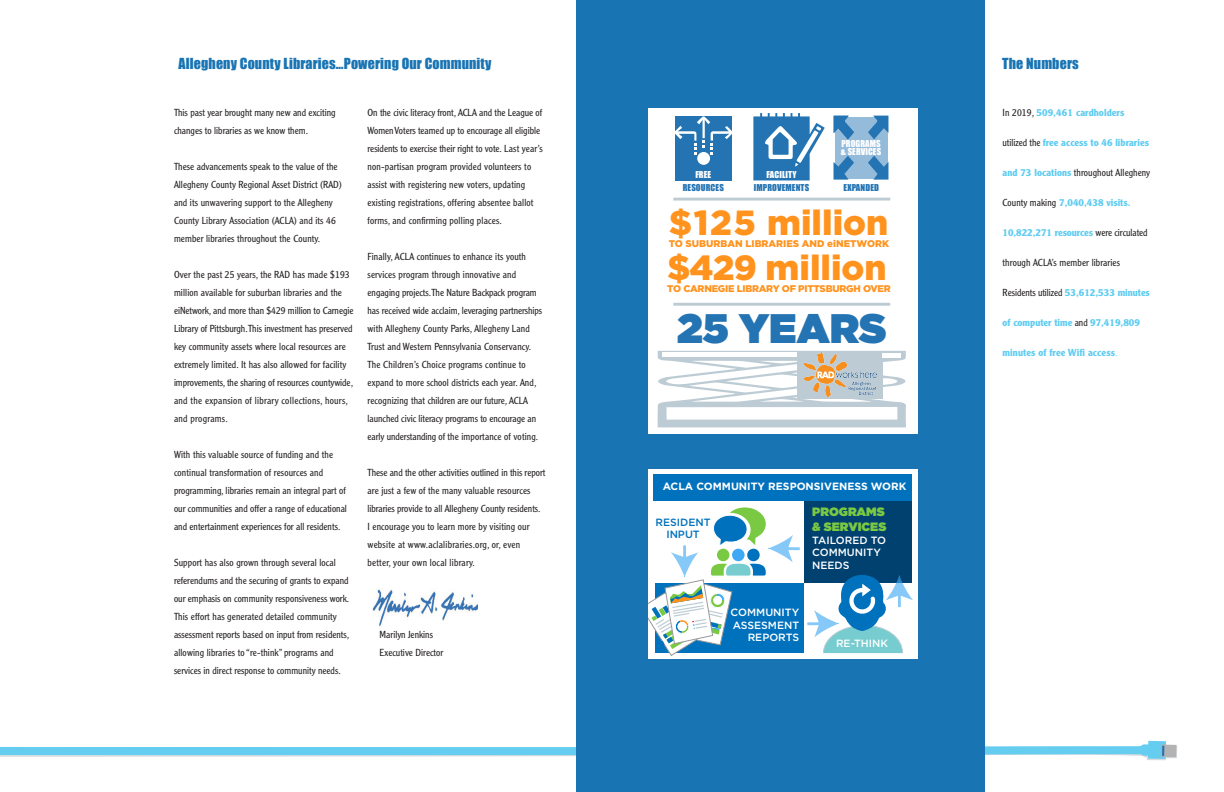
<style>
.page{position:relative;width:1224px;height:792px;background:#fff}
.page>*{position:absolute;margin:0;border:0;box-sizing:border-box;transform-origin:0 0}
.t1{font:900 41.2px "Gotham";color:#2474b3}
.t2{font:900 34.9px "Gotham";color:#ff931e}
.Paragraph_Style_2{font:14px "Impact";letter-spacing:.01em;color:#1974b4}
.Paragraph_Style_3{font:14px "Impact";letter-spacing:.01em;color:#1974b4}
.t3{font:900 12.1px/14.6px "Gotham";color:#7ac943}
.t4{font:500 10.5px/12.6px "Gotham";color:#fff;text-align:right}
.t5{font:700 10.5px "Gotham";color:#fff}
.t6{font:500 10.5px/12.6px "Gotham";color:#0071bc;text-align:center}
.t7{font:300 10px/18px "Clearface Gothic LH";letter-spacing:.005em;color:#231f20}
.t8{font:700 10px "Clearface Gothic LH";color:#60ccf1}
.t9{font:900 9.7px "Gotham";letter-spacing:-.025em;color:#ff931e}
.t10{font:900 9.7px "Gotham";color:#ff931e}
.t11{font:8.7px "Impact";letter-spacing:.015em;color:#2474b3}
.t12{font:8.7px/8.7px "Impact";letter-spacing:.01em;color:#fff}
.s1{font-weight:300;color:#231f20}
.s2{font-weight:700;color:#60ccf1}
.s3{font-weight:300}
</style>
<div class="page">
<svg style="left:0;top:741px;width:1177px;height:19px"></svg>
<div style="left:1161px;top:745px;width:4px;height:12px;border:1px solid #b3b3b3"></div>
<div style="left:576px;top:0;width:409px;height:792px;background:#1974b4"></div>
<div style="left:648px;top:108px;width:270px;height:325px;background:#fff"></div>
<hr style="left:673px;top:303px;width:217px;height:3px;background:#bdccd4">
<hr style="left:673px;top:198px;width:217px;height:3px;background:#bdccd4">
<svg style="left:657px;top:351px;width:249px;height:76px"></svg>
<div style="left:797px;top:351px;width:85px;height:47px;background:#bdccd4"></div>
<div style="left:663px;top:352px;width:134px;height:5px;background:#fff"></div>
<div style="left:882px;top:353px;width:18px;height:5px;background:#fff"></div>
<img style="left:803px;top:353px;width:73px;height:43px">
<svg style="left:753px;top:113px;width:72px;height:67px"></svg>
<div style="left:675px;top:117px;width:57px;height:64px;background:#2474b3"></div>
<div style="left:697px;top:152px;width:13px;height:13px;background:#fff;border-radius:50%"></div>
<svg style="left:675px;top:116px;width:57px;height:39px"></svg>
<div style="left:835px;top:117px;width:52px;height:61px;background:#94bbda"></div>
<svg style="left:868px;top:156px;width:20px;height:24px"></svg>
<svg style="left:868px;top:116px;width:20px;height:23px"></svg>
<svg style="left:834px;top:116px;width:20px;height:23px"></svg>
<svg style="left:834px;top:156px;width:20px;height:24px"></svg>
<div style="left:648px;top:469px;width:270px;height:189px;background:#fff"></div>
<div style="left:804px;top:500px;width:108px;height:83px;background:#004170"></div>
<div style="left:655px;top:583px;width:149px;height:70px;background:#0071bc"></div>
<svg style="left:648px;top:507px;width:152px;height:149px"></svg>
<svg style="left:807px;top:575px;width:106px;height:79px"></svg>
<div style="left:653px;top:474px;width:259px;height:27px;background:#0071bc"></div>
<img style="left:373px;top:588px;width:105px;height:38px">
<p class="Paragraph_Style_2" style="left:179px;top:52px;width:314px">Allegheny County Libraries…Powering Our Community</p>
<p class="t7" style="left:368px;top:103px;width:177px">On the civic literacy front, ACLA and the League of Women Voters teamed up to encourage all eligible residents to exercise their right to vote. Last year’s non-partisan program provided volunteers to assist with registering new voters, updating existing registrations, offering absentee ballot forms, and confirming polling places.</p>
<p class="t7" style="left:368px;top:247px;width:176px">Finally, ACLA continues to enhance its youth services program through innovative and engaging projects. The Nature Backpack program has received wide acclaim, leveraging partnerships with Allegheny County Parks, Allegheny Land Trust and Western Pennsylvania Conservancy.<br>The Children’s Choice programs continue to expand to more school districts each year. And, recognizing that children are our future, ACLA launched civic literacy programs to encourage an early understanding of the importance of voting.</p>
<p class="t7" style="left:368px;top:463px;width:179px">These and the other activities outlined in this report are just a few of the many valuable resources libraries provide to all Allegheny County residents.<br>I encourage you to learn more by visiting our website at www.aclalibraries.org, or, even better, your own local library.</p>
<p class="t7" style="left:174px;top:103px;width:163px">This past year brought many new and exciting changes to libraries as we know them.</p>
<p class="t7" style="left:174px;top:157px;width:169px">These advancements speak to the value of the Allegheny County Regional Asset District (RAD) and its unwavering support to the Allegheny County Library Association (ACLA) and its 46 member libraries throughout the County.</p>
<p class="t7" style="left:174px;top:265px;width:181px">Over the past 25 years, the RAD has made $193 million available for suburban libraries and the eiNetwork, and more than $429 million to Carnegie Library of Pittsburgh. This investment has preserved key community assets where local resources are extremely limited. It has also allowed for facility improvements, the sharing of resources countywide, and the expansion of library collections, hours, and programs.</p>
<p class="t7" style="left:174px;top:445px;width:175px">With this valuable source of funding and the continual transformation of resources and programming, libraries remain an integral part of our communities and offer a range of educational and entertainment experiences for all residents.</p>
<p class="t7" style="left:174px;top:553px;width:177px">Support has also grown through several local referendums and the securing of grants to expand our emphasis on community responsiveness work.<br>This effort has generated detailed community assessment reports based on input from residents, allowing libraries to “re-think” programs and services in direct response to community needs.</p>
<p class="t7" style="left:380px;top:625px;width:55px">Marilyn Jenkins</p>
<p class="t7" style="left:380px;top:643px;width:65px">Executive Director</p>
<p class="t12" style="left:695px;top:170px;width:17px">FREE</p>
<p class="t11" style="left:683px;top:181px;width:43px">RESOURCES</p>
<p class="t12" style="left:766px;top:170px;width:32px">FACILITY</p>
<p class="t11" style="left:754px;top:181px;width:57px">IMPROVEMENTS</p>
<p class="t12" style="left:841px;top:139px;width:42px">PROGRAMS &amp; SERVICES</p>
<p class="t11" style="left:844px;top:181px;width:37px">EXPANDED</p>
<p class="t2" style="left:669px;top:199px;width:221px">$125 million</p>
<p class="t10" style="left:669px;top:237px;width:222px">TO SUBURBAN LIBRARIES AND eiNETWORK</p>
<p class="t2" style="left:667px;top:244px;width:221px">$429 million</p>
<p class="t9" style="left:667px;top:282px;width:225px">TO CARNEGIE LIBRARY OF PITTSBURGH OVER</p>
<p class="t1" style="left:677px;top:299px;width:211px">25 YEARS</p>
<p class="t5" style="left:663px;top:480px;width:245px">ACLA COMMUNITY RESPONSIVENESS WORK</p>
<p class="t6" style="left:656px;top:515px;width:57px">RESIDENT<br>INPUT</p>
<p class="t3" style="left:812px;top:505px;width:76px">PROGRAMS &amp; SERVICES</p>
<p class="t4" style="left:812px;top:533px;width:75px;text-align:left">TAILORED TO<br>COMMUNITY<br>NEEDS</p>
<p class="t4" style="left:731px;top:606px;width:70px">COMMUNITY<br>ASSESMENT<br>REPORTS</p>
<p class="t4" style="left:836px;top:637px;width:54px">RE-THINK</p>
<p class="Paragraph_Style_3" style="left:1002px;top:52px;width:78px">The Numbers</p>
<p class="t8" style="left:1003px;top:107px;width:123px"><span class="s1">In 2019,</span> 509,461 cardholders</p>
<p class="t8" style="left:1003px;top:137px;width:148px"><span class="s1">utilized the</span> free access to 46 libraries</p>
<p class="t7" style="left:1003px;top:163px;width:149px"><span class="s2">and 73 locations</span> throughout Allegheny</p>
<p class="t8" style="left:1003px;top:197px;width:129px"><span class="s1">County making</span> 7,040,438 visits.</p>
<p class="t8" style="left:1003px;top:227px;width:147px">10,822,271 resources <span class="s1">were circulated</span></p>
<p class="t7" style="left:1003px;top:253px;width:119px">through ACLA’s member libraries</p>
<p class="t7" style="left:1003px;top:283px;width:149px">Residents utilized <span class="s2">53,612,533 minutes</span></p>
<p class="t8" style="left:1003px;top:317px;width:139px">of computer time <span class="s1">and</span> 97,419,809</p>
<p class="t8" style="left:1003px;top:347px;width:116px">minutes of free Wifi access<span class="s3">.</span></p>
</div>
